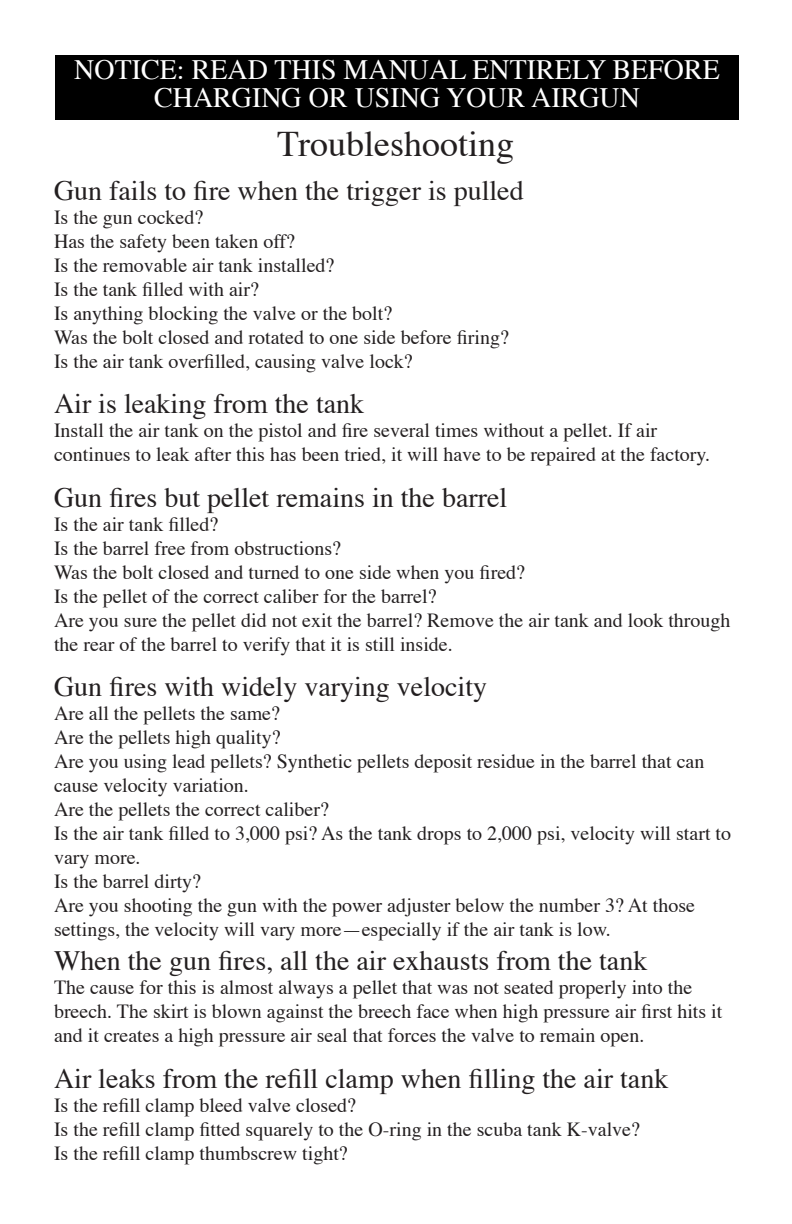
<style>
.page{position:relative;width:792px;height:1224px;background:#fff}
.page>*{position:absolute;margin:0;border:0;box-sizing:border-box;transform-origin:0 0}
.t1{font:36px "Times";color:#231f20}
.t2{font:28px "Times";color:#231f20}
.t3{font:28px/28px "Times";color:#fff;text-align:center}
.t4{font:20px/24px "Times";color:#231f20}
</style>
<div class="page">
<div style="left:55px;top:55px;width:684px;height:65px;background:#000"></div>
<h2 class="t3" style="left:74px;top:57px;width:647px">NOTICE: READ THIS MANUAL ENTIRELY BEFORE<br>CHARGING OR USING YOUR AIRGUN</h2>
<h1 class="t1" style="left:277px;top:121px;width:238px">Troubleshooting</h1>
<h2 class="t2" style="left:54px;top:172px;width:471px">Gun fails to fire when the trigger is pulled</h2>
<p class="t4" style="left:54px;top:206px;width:456px">Is the gun cocked?<br>Has the safety been taken off?<br>Is the removable air tank installed?<br>Is the tank filled with air?<br>Is anything blocking the valve or the bolt?<br>Was the bolt closed and rotated to one side before firing?<br>Is the air tank overfilled, causing valve lock?</p>
<h2 class="t2" style="left:54px;top:386px;width:312px">Air is leaking from the tank</h2>
<p class="t4" style="left:54px;top:420px;width:658px">Install the air tank on the pistol and fire several times without a pellet. If air continues to leak after this has been tried, it will have to be repaired at the factory.</p>
<h2 class="t2" style="left:54px;top:480px;width:455px">Gun fires but pellet remains in the barrel</h2>
<p class="t4" style="left:54px;top:513px;width:678px">Is the air tank filled?<br>Is the barrel free from obstructions?<br>Was the bolt closed and turned to one side when you fired?<br>Is the pellet of the correct caliber for the barrel?<br>Are you sure the pellet did not exit the barrel? Remove the air tank and look through the rear of the barrel to verify that it is still inside.</p>
<h2 class="t2" style="left:54px;top:669px;width:435px">Gun fires with widely varying velocity</h2>
<p class="t4" style="left:54px;top:703px;width:679px">Are all the pellets the same?<br>Are the pellets high quality?<br>Are you using lead pellets? Synthetic pellets deposit residue in the barrel that can cause velocity variation.<br>Are the pellets the correct caliber?<br>Is the air tank filled to 3,000 psi? As the tank drops to 2,000 psi, velocity will start to vary more.<br>Is the barrel dirty?<br>Are you shooting the gun with the power adjuster below the number 3? At those settings, the velocity will vary more—especially if the air tank is low.</p>
<h2 class="t2" style="left:54px;top:943px;width:595px">When the gun fires, all the air exhausts from the tank</h2>
<p class="t4" style="left:54px;top:976px;width:670px">The cause for this is almost always a pellet that was not seated properly into the breech. The skirt is blown against the breech face when high pressure air first hits it and it creates a high pressure air seal that forces the valve to remain open.</p>
<h2 class="t2" style="left:54px;top:1060px;width:616px">Air leaks from the refill clamp when filling the air tank</h2>
<p class="t4" style="left:54px;top:1094px;width:588px">Is the refill clamp bleed valve closed?<br>Is the refill clamp fitted squarely to the O-ring in the scuba tank K-valve?<br>Is the refill clamp thumbscrew tight?</p>
</div>
